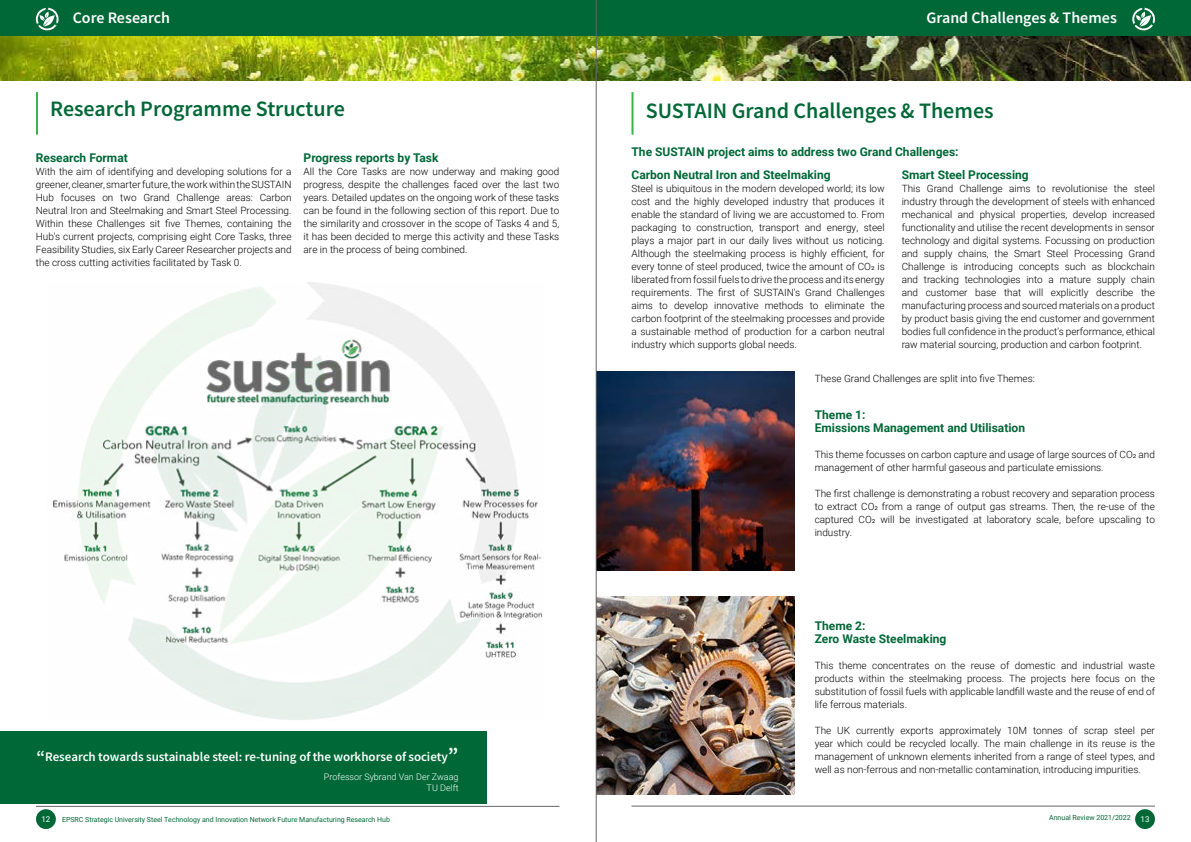
<style>
.page{position:relative;width:1191px;height:842px;background:#fff}
.page>*{position:absolute;margin:0;border:0;box-sizing:border-box;transform-origin:0 0}
.t1{font:22px "Source Sans Variable";color:#006837}
.t2{font:16px "Source Sans Variable";color:#fff}
.t3{font:13px "Source Sans Variable";color:#fff}
.t4{font:700 12px/13px "Roboto";color:#006837}
.t5{font:300 10px/13px "Roboto";color:#000;text-align:justify}
.t6{font:300 9px/10.8px "Roboto";color:#fff;text-align:right}
.t7{font:8px "Roboto";color:#fff}
.t8{font:7px "Roboto";color:#006837}
.s1{font-size:18px}
.s2{font-size:22px}
.s3{font-size:8px;color:#fff}
</style>
<div class="page">
<div style="left:596px;top:0;width:595px;height:36px;background:#006837"></div>
<div style="left:0;top:0;width:595px;height:36px;background:#006837"></div>
<div style="left:36px;top:809px;width:20px;height:20px;background:#006837;border-radius:50%"></div>
<hr style="left:36px;top:806px;width:523px;height:1px;background:#666">
<hr style="left:631px;top:806px;width:524px;height:1px;background:#666">
<div style="left:1135px;top:809px;width:20px;height:20px;background:#006837;border-radius:50%"></div>
<svg style="left:36px;top:8px;width:23px;height:22px"></svg>
<svg style="left:1132px;top:8px;width:23px;height:22px"></svg>
<img style="left:0;top:36px;width:1191px;height:44px">
<hr style="left:36px;top:92px;width:2px;height:43px;background:#39b54a">
<div style="left:0;top:731px;width:487px;height:73px;background:#006837"></div>
<img style="left:52px;top:282px;width:491px;height:438px">
<img style="left:597px;top:372px;width:197px;height:198px">
<img style="left:597px;top:596px;width:197px;height:198px">
<hr style="left:631px;top:92px;width:2px;height:43px;background:#39b54a">
<hr style="left:596px;top:0;width:1px;height:842px;background:#666">
<h2 class="t2" style="left:73px;top:8px;width:99px">Core Research</h2>
<h1 class="t1" style="left:50px;top:95px;width:296px">Research Programme Structure</h1>
<p class="t4" style="left:36px;top:151px;width:93px">Research Format</p>
<p class="t5" style="left:36px;top:164px;width:257px">With the aim of identifying and developing solutions for a greener, cleaner, smarter future, the work within the SUSTAIN Hub focuses on two Grand Challenge areas: Carbon Neutral Iron and Steelmaking and Smart Steel Processing.<br>Within these Challenges sit five Themes, containing the Hub’s current projects, comprising eight Core Tasks, three Feasibility Studies, six Early Career Researcher projects and the cross cutting activities facilitated by Task 0.</p>
<p class="t4" style="left:303px;top:151px;width:136px">Progress reports by Task</p>
<p class="t5" style="left:303px;top:164px;width:257px">All the Core Tasks are now underway and making good progress, despite the challenges faced over the last two years. Detailed updates on the ongoing work of these tasks can be found in the following section of this report. Due to the similarity and crossover in the scope of Tasks 4 and 5, it has been decided to merge this activity and these Tasks are in the process of being combined.</p>
<h3 class="t3" style="left:36px;top:749px;width:423px"><span class="s1">“</span>Research towards sustainable steel: re-tuning of the workhorse of society<span class="s2">”</span></h3>
<p class="t6" style="left:324px;top:771px;width:136px">Professor Sybrand Van Der Zwaag<br>TU Delft</p>
<h2 class="t2" style="left:926px;top:8px;width:192px">Grand Challenges &amp; Themes</h2>
<h1 class="t1" style="left:645px;top:97px;width:349px">SUSTAIN Grand Challenges &amp; Themes</h1>
<p class="t4" style="left:631px;top:144px;width:328px">The SUSTAIN project aims to address two Grand Challenges:</p>
<p class="t4" style="left:631px;top:168px;width:201px">Carbon Neutral Iron and Steelmaking</p>
<p class="t5" style="left:631px;top:181px;width:255px">Steel is ubiquitous in the modern developed world; its low cost and the highly developed industry that produces it enable the standard of living we are accustomed to. From packaging to construction, transport and energy, steel plays a major part in our daily lives without us noticing.<br>Although the steelmaking process is highly efficient, for every tonne of steel produced, twice the amount of CO2 is liberated from fossil fuels to drive the process and its energy requirements. The first of SUSTAIN’s Grand Challenges aims to develop innovative methods to eliminate the carbon footprint of the steelmaking processes and provide a sustainable method of production for a carbon neutral industry which supports global needs.</p>
<p class="t4" style="left:901px;top:168px;width:129px">Smart Steel Processing</p>
<p class="t5" style="left:901px;top:181px;width:255px">This Grand Challenge aims to revolutionise the steel industry through the development of steels with enhanced mechanical and physical properties, develop increased functionality and utilise the recent developments in sensor technology and digital systems. Focussing on production and supply chains, the Smart Steel Processing Grand Challenge is introducing concepts such as blockchain and tracking technologies into a mature supply chain and customer base that will explicitly describe the manufacturing process and sourced materials on a product by product basis giving the end customer and government bodies full confidence in the product's performance, ethical raw material sourcing, production and carbon footprint.</p>
<p class="t5" style="left:814px;top:372px;width:222px">These Grand Challenges are split into five Themes:</p>
<p class="t4" style="left:814px;top:408px;width:212px">Theme 1:<br>Emissions Management and Utilisation</p>
<p class="t5" style="left:814px;top:448px;width:342px">This theme focusses on carbon capture and usage of large sources of CO2 and management of other harmful gaseous and particulate emissions.</p>
<p class="t5" style="left:814px;top:487px;width:342px">The first challenge is demonstrating a robust recovery and separation process to extract CO2 from a range of output gas streams. Then, the re-use of the captured CO2 will be investigated at laboratory scale, before upscaling to industry.</p>
<p class="t4" style="left:814px;top:619px;width:133px">Theme 2:<br>Zero Waste Steelmaking</p>
<p class="t5" style="left:814px;top:659px;width:342px">This theme concentrates on the reuse of domestic and industrial waste products within the steelmaking process. The projects here focus on the substitution of fossil fuels with applicable landfill waste and the reuse of end of life ferrous materials.</p>
<p class="t5" style="left:814px;top:724px;width:342px">The UK currently exports approximately 10M tonnes of scrap steel per year which could be recycled locally. The main challenge in its reuse is the management of unknown elements inherited from a range of steel types, and well as non-ferrous and non-metallic contamination, introducing impurities.</p>
<p class="t7" style="left:41px;top:813px;width:10px">12</p>
<p class="t8" style="left:62px;top:814px;width:329px">EPSRC Strategic University Steel Technology and Innovation Network Future Manufacturing Research Hub</p>
<p class="t8" style="left:1049px;top:813px;width:102px">Annual Review 2021/2022 <span class="s3">13</span></p>
</div>
